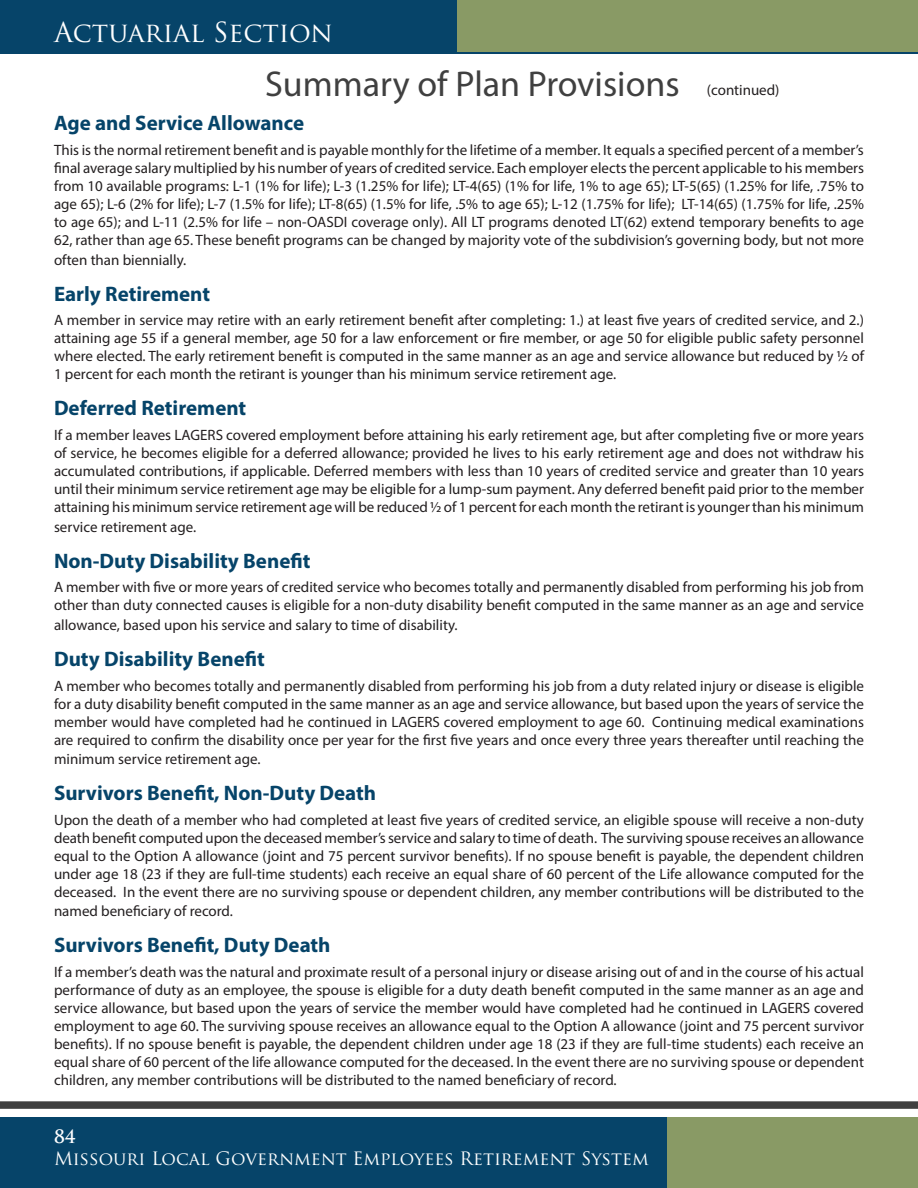
<style>
.page{position:relative;width:918px;height:1188px;background:#fff}
.page>*{position:absolute;margin:0;border:0;box-sizing:border-box;transform-origin:0 0}
.t1{font:36px "Myriad Pro";color:#404040}
.t2{font:27px "Trajan Pro";color:#fff}
._2016_Notes_Heading{font:700 21px "Myriad Pro";color:#064469}
.t3{font:18px "Trajan Pro";color:#fff}
.t4{font:700 18px "Trajan Pro";color:#fff}
._2016_Notes_Body{font:15px/18px "Myriad Pro";color:#231f20;text-align:justify}
</style>
<div class="page">
<div style="left:0;top:0;width:458px;height:54px;background:#064469"></div>
<hr style="left:0;top:50px;width:918px;height:4px;background:#064469">
<div style="left:0;top:1117px;width:918px;height:71px;background:#064469"></div>
<div style="left:458px;top:0;width:460px;height:52px;background:#899a65"></div>
<div style="left:667px;top:1117px;width:251px;height:71px;background:#899a65"></div>
<div style="left:0;top:1101px;width:918px;height:8px;background:#404040"></div>
<h2 class="t2" style="left:54px;top:15px;width:280px">Actuarial Section</h2>
<p class="t1" style="left:265px;top:61px;width:416px">Summary of Plan Provisions</p>
<p class="_2016_Notes_Body" style="left:707px;top:80px;width:74px">(continued)</p>
<p class="_2016_Notes_Heading" style="left:54px;top:110px;width:252px">Age and Service Allowance</p>
<p class="_2016_Notes_Body" style="left:54px;top:141px;width:812px">This is the normal retirement benefit and is payable monthly for the lifetime of a member. It equals a specified percent of a member’s final average salary multiplied by his number of years of credited service. Each employer elects the percent applicable to his members from 10 available programs: L-1 (1% for life); L-3 (1.25% for life); LT-4(65) (1% for life, 1% to age 65); LT-5(65) (1.25% for life, .75% to age 65); L-6 (2% for life); L-7 (1.5% for life); LT-8(65) (1.5% for life, .5% to age 65); L-12 (1.75% for life); LT-14(65) (1.75% for life, .25% to age 65); and L-11 (2.5% for life – non-OASDI coverage only). All LT programs denoted LT(62) extend temporary benefits to age 62, rather than age 65. These benefit programs can be changed by majority vote of the subdivision’s governing body, but not more</p>
<p class="_2016_Notes_Body" style="left:54px;top:250px;width:134px">often than biennially.</p>
<p class="_2016_Notes_Heading" style="left:54px;top:280px;width:158px">Early Retirement</p>
<p class="_2016_Notes_Body" style="left:54px;top:311px;width:812px">A member in service may retire with an early retirement benefit after completing: 1.) at least five years of credited service, and 2.) attaining age 55 if a general member, age 50 for a law enforcement or fire member, or age 50 for eligible public safety personnel where elected. The early retirement benefit is computed in the same manner as an age and service allowance but reduced by ½ of 1 percent for each month the retirant is younger than his minimum service retirement age.</p>
<p class="_2016_Notes_Heading" style="left:54px;top:395px;width:194px">Deferred Retirement</p>
<p class="_2016_Notes_Body" style="left:54px;top:426px;width:812px">If a member leaves LAGERS covered employment before attaining his early retirement age, but after completing five or more years of service, he becomes eligible for a deferred allowance; provided he lives to his early retirement age and does not withdraw his accumulated contributions, if applicable. Deferred members with less than 10 years of credited service and greater than 10 years until their minimum service retirement age may be eligible for a lump-sum payment. Any deferred benefit paid prior to the member attaining his minimum service retirement age will be reduced ½ of 1 percent for each month the retirant is younger than his minimum</p>
<p class="_2016_Notes_Body" style="left:54px;top:517px;width:144px">service retirement age.</p>
<p class="_2016_Notes_Heading" style="left:54px;top:547px;width:258px">Non-Duty Disability Benefit</p>
<p class="_2016_Notes_Body" style="left:54px;top:578px;width:812px">A member with five or more years of credited service who becomes totally and permanently disabled from performing his job from other than duty connected causes is eligible for a non-duty disability benefit computed in the same manner as an age and service</p>
<p class="_2016_Notes_Body" style="left:54px;top:616px;width:405px">allowance, based upon his service and salary to time of disability.</p>
<p class="_2016_Notes_Heading" style="left:54px;top:645px;width:212px">Duty Disability Benefit</p>
<p class="_2016_Notes_Body" style="left:54px;top:676px;width:812px">A member who becomes totally and permanently disabled from performing his job from a duty related injury or disease is eligible for a duty disability benefit computed in the same manner as an age and service allowance, but based upon the years of service the member would have completed had he continued in LAGERS covered employment to age 60. Continuing medical examinations are required to confirm the disability once per year for the first five years and once every three years thereafter until reaching the</p>
<p class="_2016_Notes_Body" style="left:54px;top:750px;width:208px">minimum service retirement age.</p>
<p class="_2016_Notes_Heading" style="left:54px;top:779px;width:324px">Survivors Benefit, Non-Duty Death</p>
<p class="_2016_Notes_Body" style="left:54px;top:811px;width:812px">Upon the death of a member who had completed at least five years of credited service, an eligible spouse will receive a non-duty death benefit computed upon the deceased member’s service and salary to time of death. The surviving spouse receives an allowance equal to the Option A allowance (joint and 75 percent survivor benefits). If no spouse benefit is payable, the dependent children under age 18 (23 if they are full-time students) each receive an equal share of 60 percent of the Life allowance computed for the deceased. In the event there are no surviving spouse or dependent children, any member contributions will be distributed to the</p>
<p class="_2016_Notes_Body" style="left:54px;top:902px;width:181px">named beneficiary of record.</p>
<p class="_2016_Notes_Heading" style="left:54px;top:932px;width:278px">Survivors Benefit, Duty Death</p>
<p class="_2016_Notes_Body" style="left:54px;top:963px;width:812px">If a member’s death was the natural and proximate result of a personal injury or disease arising out of and in the course of his actual performance of duty as an employee, the spouse is eligible for a duty death benefit computed in the same manner as an age and service allowance, but based upon the years of service the member would have completed had he continued in LAGERS covered employment to age 60. The surviving spouse receives an allowance equal to the Option A allowance (joint and 75 percent survivor benefits). If no spouse benefit is payable, the dependent children under age 18 (23 if they are full-time students) each receive an equal share of 60 percent of the life allowance computed for the deceased. In the event there are no surviving spouse or dependent children, any member contributions will be distributed to the named beneficiary of record.</p>
<p class="t4" style="left:54px;top:1125px;width:23px">84</p>
<p class="t3" style="left:54px;top:1147px;width:596px">Missouri Local Government Employees Retirement System</p>
</div>
